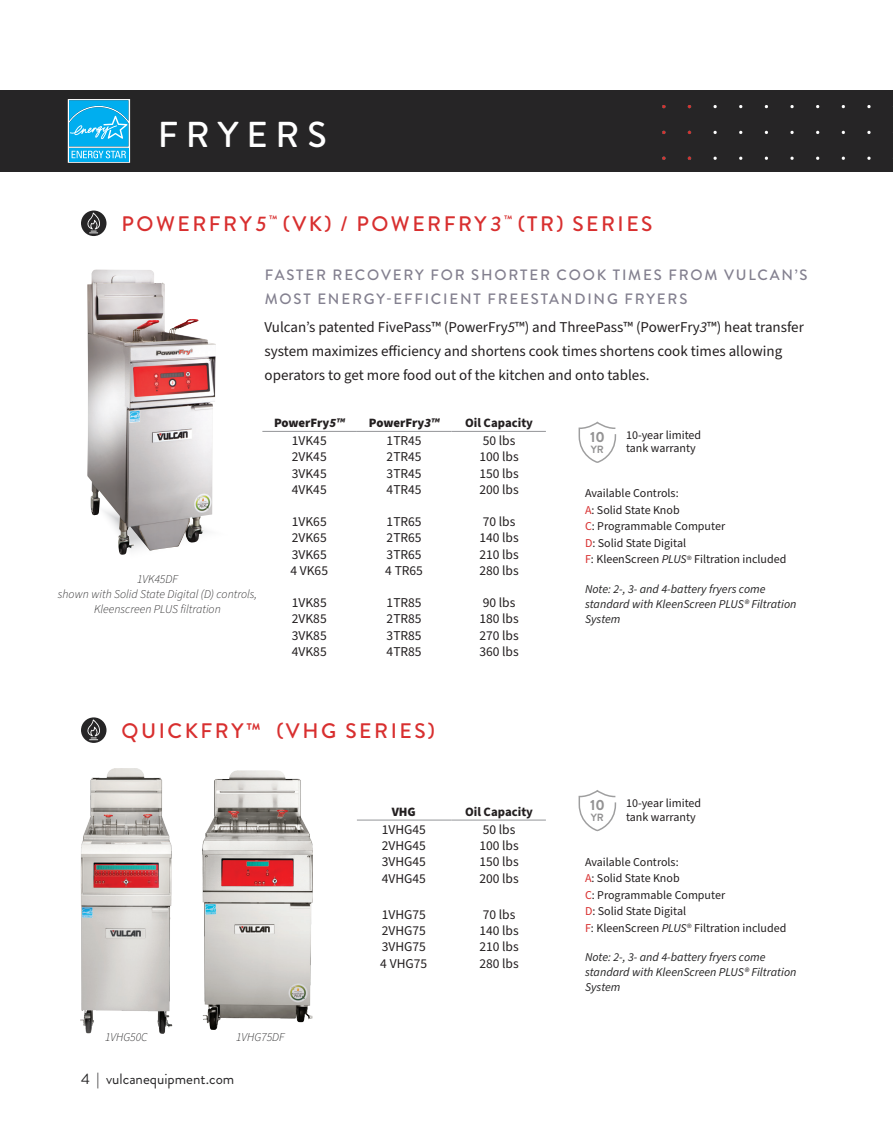
<style>
.page{position:relative;width:893px;height:1127px;background:#fff}
.page>*{position:absolute;margin:0;border:0;box-sizing:border-box;transform-origin:0 0}
.t1{font:500 36px "Brandon Grotesque";letter-spacing:.22em;color:#fff}
.Red_Sub_header{font:500 21px "Brandon Grotesque";letter-spacing:.12em;color:#d82f2f}
.Black_body{font:15px/24px "Source Sans Pro";color:#231f20}
.Black_body-2{font:500 15px/24px "Brandon Grotesque";letter-spacing:.12em;color:#83808f}
.t2{font:15px "Brandon Grotesque";color:#262526}
.t3{font:700 14.7px "Brandon Grotesque";color:#262526}
.Chart_Copy_Center{font:13.5px "Source Sans Pro";color:#231f20}
.Chart_Top_bold_centered{font:900 12.75px "Source Sans Pro";letter-spacing:-.005em;color:#231f20}
.Chart_Top_bold_centered-2{font:700 12.75px "Source Sans Pro";color:#231f20}
.White_SS_9pt_Bold_Centered_Normal{font:12px "Source Sans Pro";color:#231f20}
.italic_left{font:italic 12px/15px "Source Sans Pro";color:#262526}
.photo_caption{font:italic 300 12px/15px "Source Sans Pro";color:#262526;text-align:center}
.Black_body-3{font:12px/13.5px "Source Sans Pro";color:#231f20}
.t4{font:700 10.5px "Brandon Grotesque";color:#262526}
.s1{font-style:italic}
.s2{font-weight:700;font-style:italic}
.s3{color:#d82f2f}
</style>
<div class="page">
<div style="left:0;top:90px;width:893px;height:81px;background:#262526"></div>
<svg style="left:68px;top:99px;width:62px;height:64px"></svg>
<img style="left:663px;top:105px;width:208px;height:55px">
<img style="left:80px;top:768px;width:93px;height:266px">
<img style="left:87px;top:269px;width:129px;height:286px">
<img style="left:202px;top:770px;width:110px;height:260px">
<hr style="left:262px;top:431px;width:95px;height:1px;background:#939598">
<hr style="left:357px;top:431px;width:94px;height:1px;background:#939598">
<hr style="left:451px;top:431px;width:95px;height:1px;background:#939598">
<hr style="left:357px;top:820px;width:94px;height:1px;background:#939598">
<hr style="left:451px;top:820px;width:95px;height:1px;background:#939598">
<svg style="left:578px;top:421px;width:39px;height:42px"></svg>
<svg style="left:578px;top:790px;width:39px;height:42px"></svg>
<div style="left:81px;top:211px;width:25px;height:25px;background:#262526;border-radius:50%"></div>
<svg style="left:88px;top:213px;width:12px;height:20px"></svg>
<svg style="left:81px;top:717px;width:25px;height:26px"></svg>
<svg style="left:88px;top:719px;width:12px;height:21px"></svg>
<h1 class="t1" style="left:158px;top:109px;width:171px">FRYERS</h1>
<p class="Red_Sub_header" style="left:122px;top:209px;width:532px">POWERFRY<span class="s1">5</span><sup>™</sup> (VK) / POWERFRY3<sup>™</sup> (TR) SERIES</p>
<p class="Black_body-2" style="left:265px;top:263px;width:544px">FASTER RECOVERY FOR SHORTER COOK TIMES FROM VULCAN’S<br>MOST ENERGY-EFFICIENT FREESTANDING FRYERS</p>
<p class="Black_body" style="left:265px;top:316px;width:541px">Vulcan’s patented FivePass™ (PowerFry<span class="s1">5</span>™) and ThreePass™ (PowerFry<span class="s1">3</span>™) heat transfer system maximizes efficiency and shortens cook times shortens cook times allowing operators to get more food out of the kitchen and onto tables.</p>
<p class="photo_caption" style="left:137px;top:572px;width:42px">1VK45DF</p>
<p class="photo_caption" style="left:58px;top:587px;width:201px">shown with Solid State Digital (D) controls,<br>Kleenscreen PLUS filtration</p>
<p class="Chart_Top_bold_centered" style="left:274px;top:414px;width:72px">PowerFry<span class="s1">5</span><span class="s2">™</span></p>
<p class="Chart_Top_bold_centered" style="left:369px;top:414px;width:72px">PowerFry<span class="s1">3</span><span class="s2">™</span></p>
<p class="Chart_Top_bold_centered-2" style="left:465px;top:414px;width:69px">Oil Capacity</p>
<p class="Chart_Copy_Center" style="left:292px;top:432px;width:36px">1VK45</p>
<p class="Chart_Copy_Center" style="left:387px;top:432px;width:37px">1TR45</p>
<p class="Chart_Copy_Center" style="left:483px;top:432px;width:34px">50 lbs</p>
<p class="Chart_Copy_Center" style="left:292px;top:448px;width:36px">2VK45</p>
<p class="Chart_Copy_Center" style="left:387px;top:448px;width:37px">2TR45</p>
<p class="Chart_Copy_Center" style="left:479px;top:448px;width:41px">100 lbs</p>
<p class="Chart_Copy_Center" style="left:292px;top:464px;width:36px">3VK45</p>
<p class="Chart_Copy_Center" style="left:387px;top:464px;width:37px">3TR45</p>
<p class="Chart_Copy_Center" style="left:479px;top:464px;width:41px">150 lbs</p>
<p class="Chart_Copy_Center" style="left:292px;top:480px;width:36px">4VK45</p>
<p class="Chart_Copy_Center" style="left:387px;top:480px;width:37px">4TR45</p>
<p class="Chart_Copy_Center" style="left:479px;top:480px;width:41px">200 lbs</p>
<p class="Chart_Copy_Center" style="left:292px;top:513px;width:36px">1VK65</p>
<p class="Chart_Copy_Center" style="left:387px;top:513px;width:37px">1TR65</p>
<p class="Chart_Copy_Center" style="left:483px;top:513px;width:34px">70 lbs</p>
<p class="Chart_Copy_Center" style="left:292px;top:529px;width:36px">2VK65</p>
<p class="Chart_Copy_Center" style="left:387px;top:529px;width:37px">2TR65</p>
<p class="Chart_Copy_Center" style="left:479px;top:529px;width:41px">140 lbs</p>
<p class="Chart_Copy_Center" style="left:292px;top:545px;width:36px">3VK65</p>
<p class="Chart_Copy_Center" style="left:387px;top:545px;width:37px">3TR65</p>
<p class="Chart_Copy_Center" style="left:479px;top:545px;width:41px">210 lbs</p>
<p class="Chart_Copy_Center" style="left:290px;top:561px;width:39px">4 VK65</p>
<p class="Chart_Copy_Center" style="left:385px;top:561px;width:39px">4 TR65</p>
<p class="Chart_Copy_Center" style="left:479px;top:561px;width:41px">280 lbs</p>
<p class="Chart_Copy_Center" style="left:292px;top:594px;width:36px">1VK85</p>
<p class="Chart_Copy_Center" style="left:387px;top:594px;width:37px">1TR85</p>
<p class="Chart_Copy_Center" style="left:483px;top:594px;width:34px">90 lbs</p>
<p class="Chart_Copy_Center" style="left:292px;top:610px;width:36px">2VK85</p>
<p class="Chart_Copy_Center" style="left:387px;top:610px;width:37px">2TR85</p>
<p class="Chart_Copy_Center" style="left:479px;top:610px;width:41px">180 lbs</p>
<p class="Chart_Copy_Center" style="left:292px;top:626px;width:36px">3VK85</p>
<p class="Chart_Copy_Center" style="left:387px;top:626px;width:37px">3TR85</p>
<p class="Chart_Copy_Center" style="left:479px;top:626px;width:41px">270 lbs</p>
<p class="Chart_Copy_Center" style="left:292px;top:642px;width:36px">4VK85</p>
<p class="Chart_Copy_Center" style="left:387px;top:642px;width:37px">4TR85</p>
<p class="Chart_Copy_Center" style="left:479px;top:642px;width:41px">360 lbs</p>
<p class="t3" style="left:590px;top:427px;width:16px">10</p>
<p class="t4" style="left:591px;top:442px;width:15px">YR</p>
<p class="Black_body-3" style="left:626px;top:429px;width:77px">10-year limited tank warranty</p>
<p class="White_SS_9pt_Bold_Centered_Normal" style="left:585px;top:485px;width:95px">Available Controls:</p>
<p class="White_SS_9pt_Bold_Centered_Normal" style="left:585px;top:502px;width:96px"><span class="s3">A</span>: Solid State Knob</p>
<p class="White_SS_9pt_Bold_Centered_Normal" style="left:585px;top:518px;width:142px"><span class="s3">C</span>: Programmable Computer</p>
<p class="White_SS_9pt_Bold_Centered_Normal" style="left:585px;top:535px;width:103px"><span class="s3">D</span>: Solid State Digital</p>
<p class="White_SS_9pt_Bold_Centered_Normal" style="left:585px;top:551px;width:203px"><span class="s3">F</span>: KleenScreen <span class="s1">PLUS</span><sup>®</sup> Filtration included</p>
<p class="italic_left" style="left:585px;top:582px;width:213px">Note: 2-, 3- and 4-battery fryers come standard with KleenScreen PLUS® Filtration<br>System</p>
<p class="Red_Sub_header" style="left:122px;top:716px;width:315px">QUICKFRY™ (VHG SERIES)</p>
<p class="photo_caption" style="left:105px;top:1030px;width:44px">1VHG50C</p>
<p class="photo_caption" style="left:236px;top:1030px;width:50px">1VHG75DF</p>
<p class="t2" style="left:81px;top:1069px;width:155px">4 | vulcanequipment.com</p>
<p class="Chart_Top_bold_centered" style="left:392px;top:802px;width:26px">VHG</p>
<p class="Chart_Top_bold_centered-2" style="left:465px;top:803px;width:69px">Oil Capacity</p>
<p class="Chart_Copy_Center" style="left:382px;top:820px;width:46px">1VHG45</p>
<p class="Chart_Copy_Center" style="left:483px;top:820px;width:34px">50 lbs</p>
<p class="Chart_Copy_Center" style="left:382px;top:836px;width:46px">2VHG45</p>
<p class="Chart_Copy_Center" style="left:479px;top:836px;width:41px">100 lbs</p>
<p class="Chart_Copy_Center" style="left:382px;top:853px;width:46px">3VHG45</p>
<p class="Chart_Copy_Center" style="left:479px;top:853px;width:41px">150 lbs</p>
<p class="Chart_Copy_Center" style="left:382px;top:869px;width:46px">4VHG45</p>
<p class="Chart_Copy_Center" style="left:479px;top:869px;width:41px">200 lbs</p>
<p class="Chart_Copy_Center" style="left:382px;top:905px;width:46px">1VHG75</p>
<p class="Chart_Copy_Center" style="left:483px;top:905px;width:34px">70 lbs</p>
<p class="Chart_Copy_Center" style="left:382px;top:921px;width:46px">2VHG75</p>
<p class="Chart_Copy_Center" style="left:479px;top:921px;width:41px">140 lbs</p>
<p class="Chart_Copy_Center" style="left:382px;top:938px;width:46px">3VHG75</p>
<p class="Chart_Copy_Center" style="left:479px;top:938px;width:41px">210 lbs</p>
<p class="Chart_Copy_Center" style="left:380px;top:954px;width:48px">4 VHG75</p>
<p class="Chart_Copy_Center" style="left:479px;top:954px;width:41px">280 lbs</p>
<p class="t3" style="left:590px;top:795px;width:16px">10</p>
<p class="t4" style="left:591px;top:810px;width:15px">YR</p>
<p class="Black_body-3" style="left:626px;top:797px;width:77px">10-year limited tank warranty</p>
<p class="White_SS_9pt_Bold_Centered_Normal" style="left:585px;top:853px;width:95px">Available Controls:</p>
<p class="White_SS_9pt_Bold_Centered_Normal" style="left:585px;top:870px;width:96px"><span class="s3">A</span>: Solid State Knob</p>
<p class="White_SS_9pt_Bold_Centered_Normal" style="left:585px;top:886px;width:142px"><span class="s3">C</span>: Programmable Computer</p>
<p class="White_SS_9pt_Bold_Centered_Normal" style="left:585px;top:903px;width:103px"><span class="s3">D</span>: Solid State Digital</p>
<p class="White_SS_9pt_Bold_Centered_Normal" style="left:585px;top:919px;width:203px"><span class="s3">F</span>: KleenScreen <span class="s1">PLUS</span><sup>®</sup> Filtration included</p>
<p class="italic_left" style="left:585px;top:950px;width:213px">Note: 2-, 3- and 4-battery fryers come standard with KleenScreen PLUS® Filtration<br>System</p>
</div>
